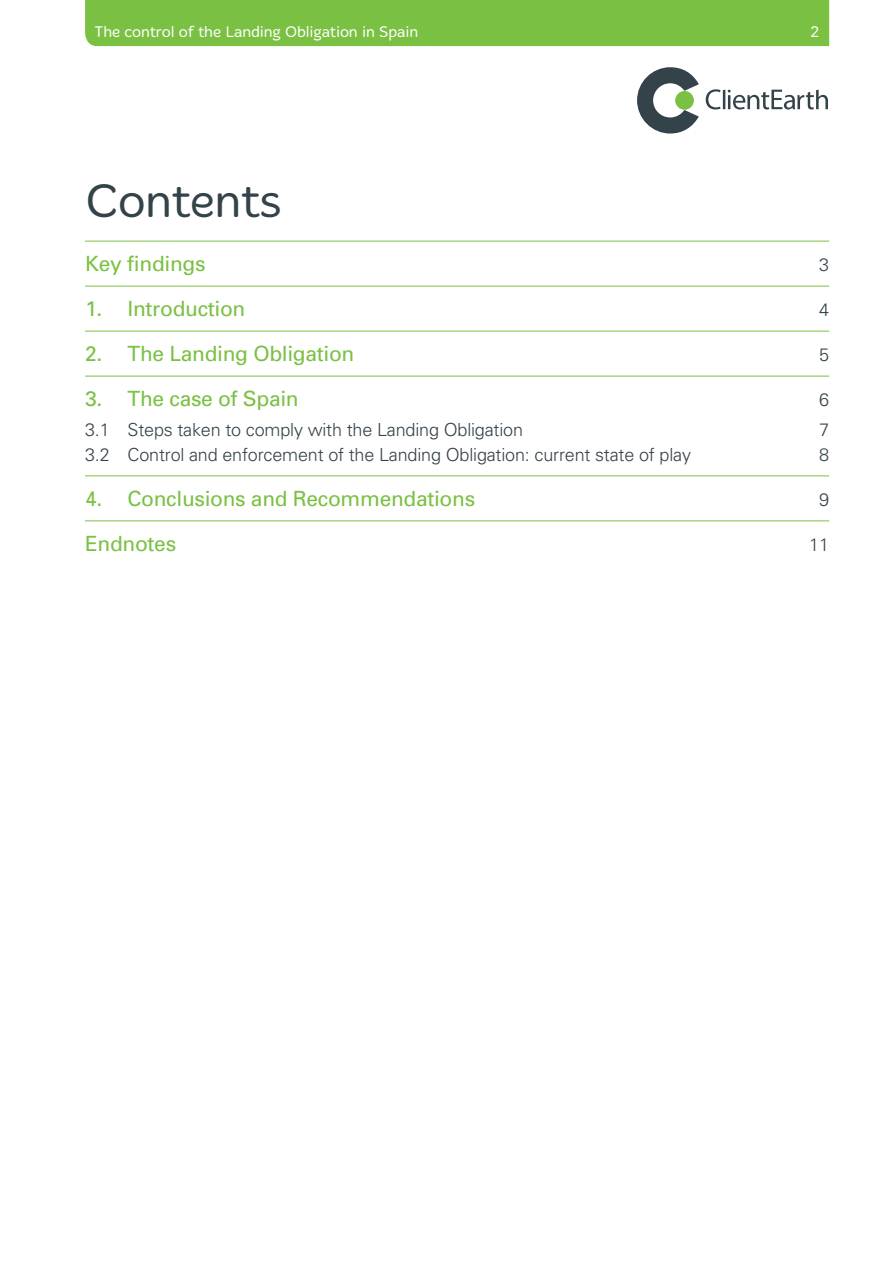
<style>
.page{position:relative;width:893px;height:1263px;background:#fff}
.page>*{position:absolute;margin:0;border:0;box-sizing:border-box;transform-origin:0 0}
.t1{font:300 48px "Merge";letter-spacing:-.01em;color:#344249}
.t2{font:21px "Univers";letter-spacing:-.015em;color:#7ac143}
.t3{font:300 18px "Univers";letter-spacing:-.01em;color:#344249}
.t4{font:300 15.75px "Merge";letter-spacing:-.01em;color:#fff}
</style>
<div class="page">
<svg style="left:706px;top:89px;width:122px;height:21px"></svg>
<svg style="left:637px;top:67px;width:62px;height:67px"></svg>
<div style="left:675px;top:91px;width:19px;height:19px;background:#7ac143;border-radius:50%"></div>
<div style="left:85px;top:0;width:744px;height:46px;background:#7ac143"></div>
<hr style="left:85px;top:241px;width:744px;height:1px;background:#7ac143">
<hr style="left:85px;top:286px;width:744px;height:1px;background:#7ac143">
<hr style="left:85px;top:331px;width:744px;height:1px;background:#7ac143">
<hr style="left:85px;top:376px;width:744px;height:1px;background:#7ac143">
<hr style="left:85px;top:475px;width:744px;height:1px;background:#7ac143">
<hr style="left:85px;top:520px;width:744px;height:1px;background:#7ac143">
<p class="t4" style="left:95px;top:22px;width:325px">The control of the Landing Obligation in Spain</p>
<p class="t4" style="left:810px;top:22px;width:10px">2</p>
<h1 class="t1" style="left:85px;top:174px;width:198px">Contents</h1>
<p class="t2" style="left:85px;top:251px;width:122px">Key findings</p>
<p class="t3" style="left:819px;top:254px;width:12px">3</p>
<p class="t2" style="left:85px;top:296px;width:162px">1. Introduction</p>
<p class="t3" style="left:819px;top:299px;width:12px">4</p>
<p class="t2" style="left:85px;top:341px;width:271px">2. The Landing Obligation</p>
<p class="t3" style="left:819px;top:344px;width:12px">5</p>
<p class="t2" style="left:85px;top:386px;width:215px">3. The case of Spain</p>
<p class="t3" style="left:819px;top:389px;width:12px">6</p>
<p class="t3" style="left:85px;top:418px;width:439px">3.1 Steps taken to comply with the Landing Obligation</p>
<p class="t3" style="left:819px;top:418px;width:12px">7</p>
<p class="t3" style="left:85px;top:444px;width:607px">3.2 Control and enforcement of the Landing Obligation: current state of play</p>
<p class="t3" style="left:819px;top:444px;width:12px">8</p>
<p class="t2" style="left:85px;top:485px;width:392px">4. Conclusions and Recommendations</p>
<p class="t3" style="left:819px;top:489px;width:12px">9</p>
<p class="t2" style="left:85px;top:530px;width:93px">Endnotes</p>
<p class="t3" style="left:809px;top:534px;width:21px">11</p>
</div>
